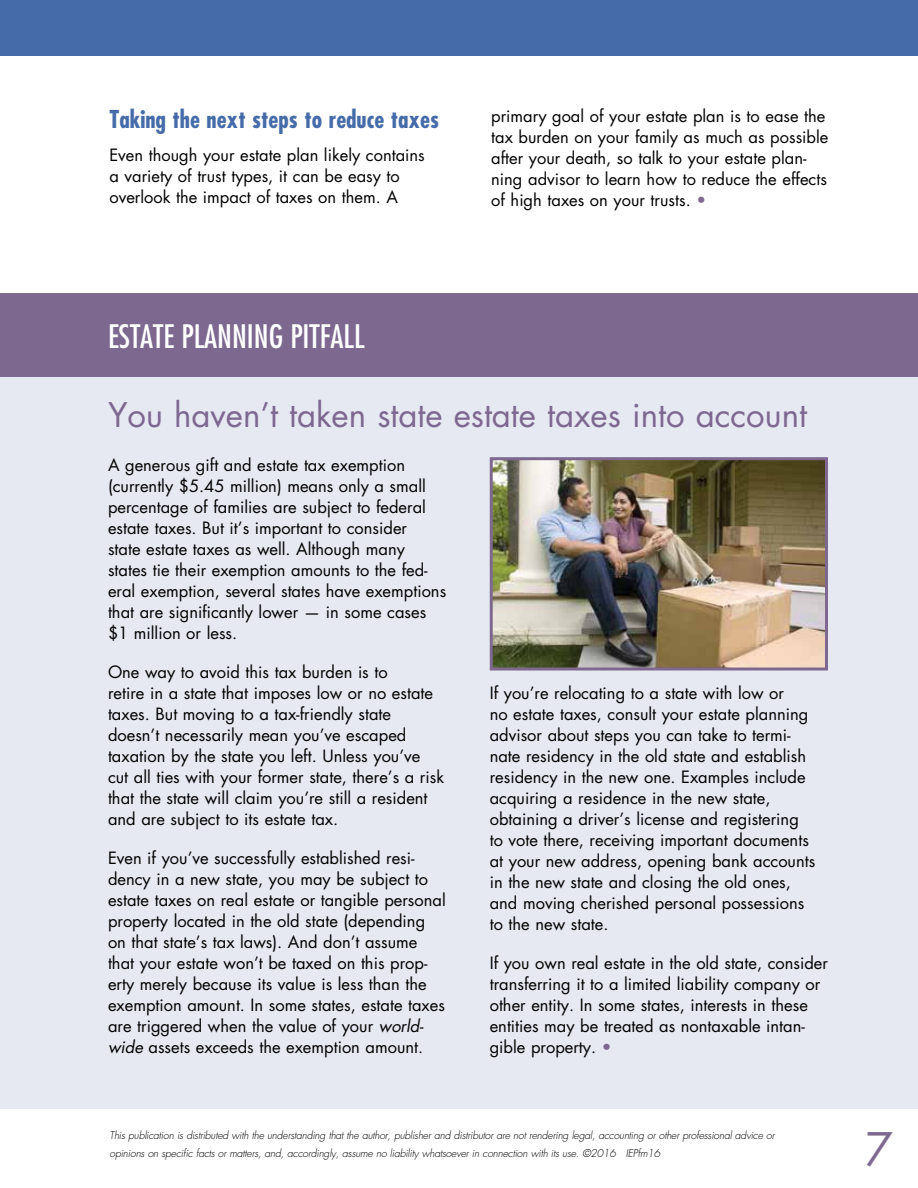
<style>
.page{position:relative;width:918px;height:1188px;background:#fff}
.page>*{position:absolute;margin:0;border:0;box-sizing:border-box;transform-origin:0 0}
.t1{font:45px "Futura Std";color:#7d6990}
.t2{font:33px "Futura Std";color:#7d6990}
.t3{font:condensed 31.5px "Futura Std";color:#fff}
.t4{font:700 condensed 24px "Futura Std";color:#456ca9}
.t5{font:16.5px/21px "Futura Std";color:#000}
.t6{font:italic 300 10.5px/18px "Futura Std";letter-spacing:-.02em;color:#000}
.s1{color:#7d6990}
.s2{font-style:italic}
</style>
<div class="page">
<div style="left:0;top:377px;width:918px;height:731px;background:#e6e8f2"></div>
<div style="left:0;top:293px;width:918px;height:84px;background:#7d6990"></div>
<div style="left:0;top:0;width:918px;height:55px;background:#456ca9"></div>
<img style="left:494px;top:461px;width:330px;height:205px">
<div style="left:490px;top:457px;width:338px;height:213px;border:3px solid #7d6990"></div>
<h3 class="t4" style="left:110px;top:104px;width:331px">Taking the next steps to reduce taxes</h3>
<p class="t5" style="left:110px;top:144px;width:317px">Even though your estate plan likely contains a variety of trust types, it can be easy to overlook the impact of taxes on them. A</p>
<p class="t5" style="left:491px;top:105px;width:339px">primary goal of your estate plan is to ease the tax burden on your family as much as possible after your death, so talk to your estate plan&shy;ning advisor to learn how to reduce the effects of high taxes on your trusts. <span class="s1">•</span></p>
<h3 class="t3" style="left:108px;top:317px;width:258px">ESTATE PLANNING PITFALL</h3>
<h2 class="t2" style="left:108px;top:394px;width:701px">You haven’t taken state estate taxes into account</h2>
<p class="t5" style="left:108px;top:454px;width:340px">A generous gift and estate tax exemption (currently $5.45 million) means only a small percentage of families are subject to federal estate taxes. But it’s important to consider<br>state estate taxes as well. Although many states tie their exemption amounts to the fed&shy;eral exemption, several states have exemptions that are significantly lower — in some cases $1 million or less.</p>
<p class="t5" style="left:108px;top:661px;width:338px">One way to avoid this tax burden is to<br>retire in a state that imposes low or no estate taxes. But moving to a tax-friendly state doesn’t necessarily mean you’ve escaped taxation by the state you left. Unless you’ve cut all ties with your former state, there’s a risk that the state will claim you’re still a resident and are subject to its estate tax.</p>
<p class="t5" style="left:108px;top:848px;width:339px">Even if you’ve successfully established resi&shy;dency in a new state, you may be subject to estate taxes on real estate or tangible personal property located in the old state (depending on that state’s tax laws). And don’t assume that your estate won’t be taxed on this prop&shy;erty merely because its value is less than the exemption amount. In some states, estate taxes are triggered when the value of your <span class="s2">world&shy;wide</span> assets exceeds the exemption amount.</p>
<p class="t5" style="left:490px;top:683px;width:327px">If you’re relocating to a state with low or<br>no estate taxes, consult your estate planning advisor about steps you can take to termi&shy;nate residency in the old state and establish residency in the new one. Examples include acquiring a residence in the new state, obtaining a driver’s license and registering to vote there, receiving important documents at your new address, opening bank accounts in the new state and closing the old ones, and moving cherished personal possessions to the new state.</p>
<p class="t5" style="left:490px;top:953px;width:340px">If you own real estate in the old state, consider transferring it to a limited liability company or other entity. In some states, interests in these entities may be treated as nontaxable intan&shy;gible property. <span class="s1">•</span></p>
<p class="t6" style="left:110px;top:1126px;width:667px">This publication is distributed with the understanding that the author, publisher and distributor are not rendering legal, accounting or other professional advice or opinions on specific facts or matters, and, accordingly, assume no liability whatsoever in connection with its use. ©2016 IEPfm16</p>
<h1 class="t1" style="left:865px;top:1120px;width:29px">7</h1>
</div>
